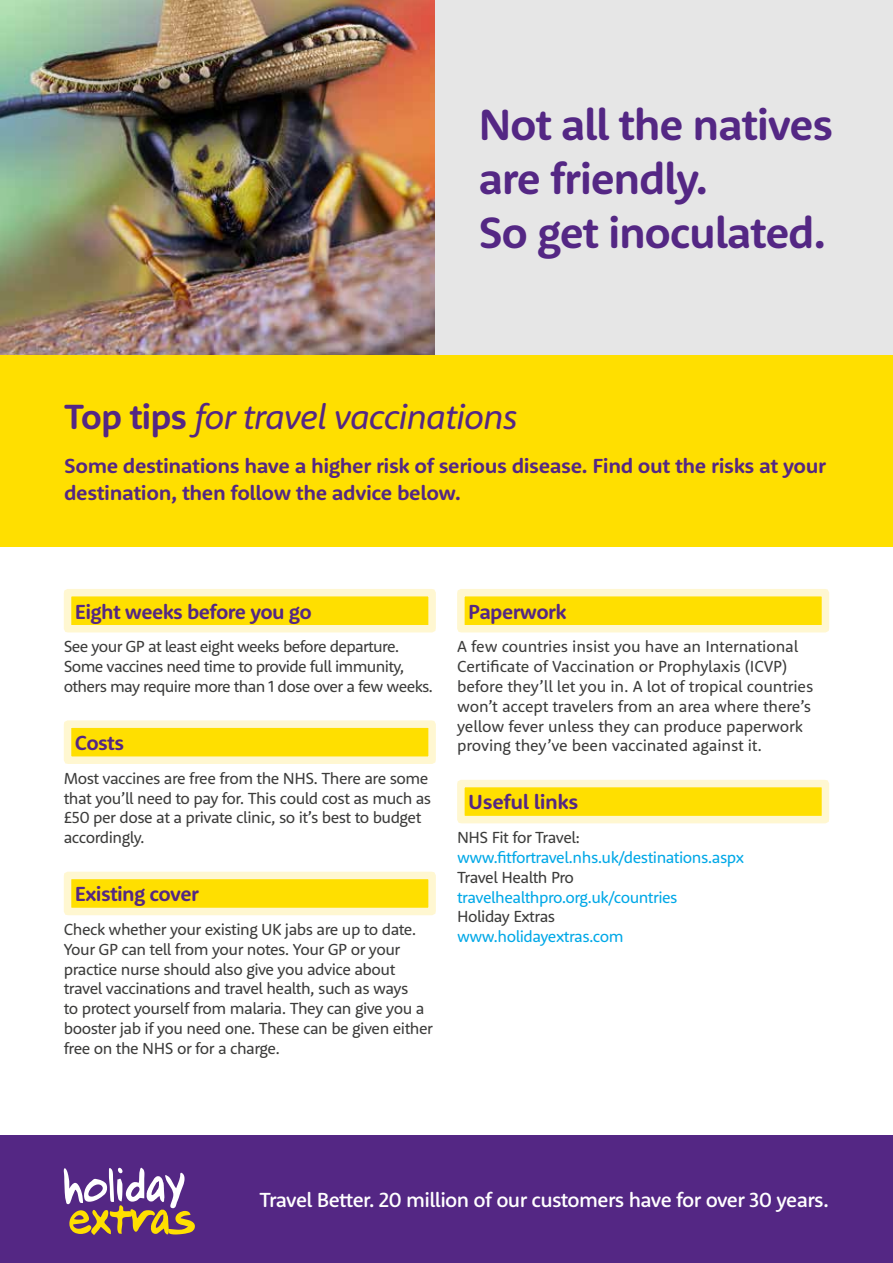
<style>
.page{position:relative;width:893px;height:1263px;background:#fff}
.page>*{position:absolute;margin:0;border:0;box-sizing:border-box;transform-origin:0 0}
.t1{font:700 45px/54px "Holiday Extras Sans";letter-spacing:-.03em;color:#542784}
.t2{font:italic 36px "Holiday Extras Sans";letter-spacing:-.03em;color:#542784}
.t3{font:700 21px/27px "Holiday Extras Sans";letter-spacing:-.02em;color:#542784}
.t4{font:500 21px "Holiday Extras Sans";letter-spacing:-.03em;color:#fff}
.t5{font:16.5px/19.8px "Holiday Extras Sans";letter-spacing:-.03em;color:#3c3c3b}
.t6{font:16.5px/19.8px "Holiday Extras Sans";letter-spacing:-.01em;color:#3c3c3b}
.t7{font:16.5px "Holiday Extras Sans";letter-spacing:-.03em;color:#00a8e7}
.s1{font-weight:700;font-style:normal}
</style>
<div class="page">
<div style="left:68px;top:593px;width:364px;height:36px;background:#ffdf00"></div>
<div style="left:64px;top:589px;width:372px;height:43px;border:8px solid #fff7d1"></div>
<div style="left:68px;top:724px;width:364px;height:36px;background:#ffdf00"></div>
<div style="left:64px;top:720px;width:372px;height:44px;border:8px solid #fff7d1"></div>
<div style="left:68px;top:875px;width:364px;height:36px;background:#ffdf00"></div>
<div style="left:64px;top:872px;width:372px;height:43px;border:8px solid #fff7d1"></div>
<div style="left:461px;top:593px;width:364px;height:36px;background:#ffdf00"></div>
<div style="left:457px;top:589px;width:372px;height:43px;border:8px solid #fff7d1"></div>
<div style="left:461px;top:783px;width:364px;height:37px;background:#ffdf00"></div>
<div style="left:457px;top:780px;width:372px;height:43px;border:8px solid #fff7d1"></div>
<img style="left:0;top:0;width:436px;height:355px">
<div style="left:436px;top:0;width:457px;height:382px;background:#e6e6e6"></div>
<div style="left:0;top:355px;width:893px;height:191px;background:#ffdf00"></div>
<div style="left:0;top:1135px;width:893px;height:128px;background:#542784"></div>
<svg style="left:64px;top:1168px;width:131px;height:67px"></svg>
<h1 class="t1" style="left:478px;top:97px;width:356px">Not all the natives are friendly.<br>So get inoculated.</h1>
<h2 class="t2" style="left:64px;top:393px;width:455px"><span class="s1">Top tips</span> for travel vaccinations</h2>
<p class="t3" style="left:64px;top:451px;width:763px">Some destinations have a higher risk of serious disease. Find out the risks at your destination, then follow the advice below.</p>
<p class="t3" style="left:75px;top:597px;width:238px">Eight weeks before you go</p>
<p class="t5" style="left:64px;top:636px;width:371px">See your GP at least eight weeks before departure.<br>Some vaccines need time to provide full immunity, others may require more than 1 dose over a few weeks.</p>
<p class="t3" style="left:75px;top:729px;width:51px">Costs</p>
<p class="t5" style="left:64px;top:768px;width:369px">Most vaccines are free from the NHS. There are some that you’ll need to pay for. This could cost as much as £50 per dose at a private clinic, so it’s best to budget accordingly.</p>
<p class="t3" style="left:75px;top:880px;width:125px">Existing cover</p>
<p class="t5" style="left:64px;top:919px;width:371px">Check whether your existing UK jabs are up to date.<br>Your GP can tell from your notes. Your GP or your practice nurse should also give you advice about travel vaccinations and travel health, such as ways<br>to protect yourself from malaria. They can give you a booster jab if you need one. These can be given either free on the NHS or for a charge.</p>
<p class="t3" style="left:468px;top:597px;width:100px">Paperwork</p>
<p class="t6" style="left:457px;top:636px;width:358px">A few countries insist you have an International Certificate of Vaccination or Prophylaxis (ICVP) before they’ll let you in. A lot of tropical countries won’t accept travelers from an area where there’s yellow fever unless they can produce paperwork proving they’ve been vaccinated against it.</p>
<p class="t3" style="left:468px;top:788px;width:112px">Useful links</p>
<p class="t5" style="left:457px;top:827px;width:125px">NHS Fit for Travel:</p>
<p class="t7" style="left:457px;top:846px;width:288px">www.fitfortravel.nhs.uk/destinations.aspx</p>
<p class="t5" style="left:457px;top:867px;width:119px">Travel Health Pro</p>
<p class="t7" style="left:457px;top:886px;width:222px">travelhealthpro.org.uk/countries</p>
<p class="t5" style="left:457px;top:906px;width:100px">Holiday Extras</p>
<p class="t7" style="left:457px;top:926px;width:168px">www.holidayextras.com</p>
<p class="t4" style="left:259px;top:1186px;width:571px">Travel Better. 20 million of our customers have for over 30 years.</p>
</div>
